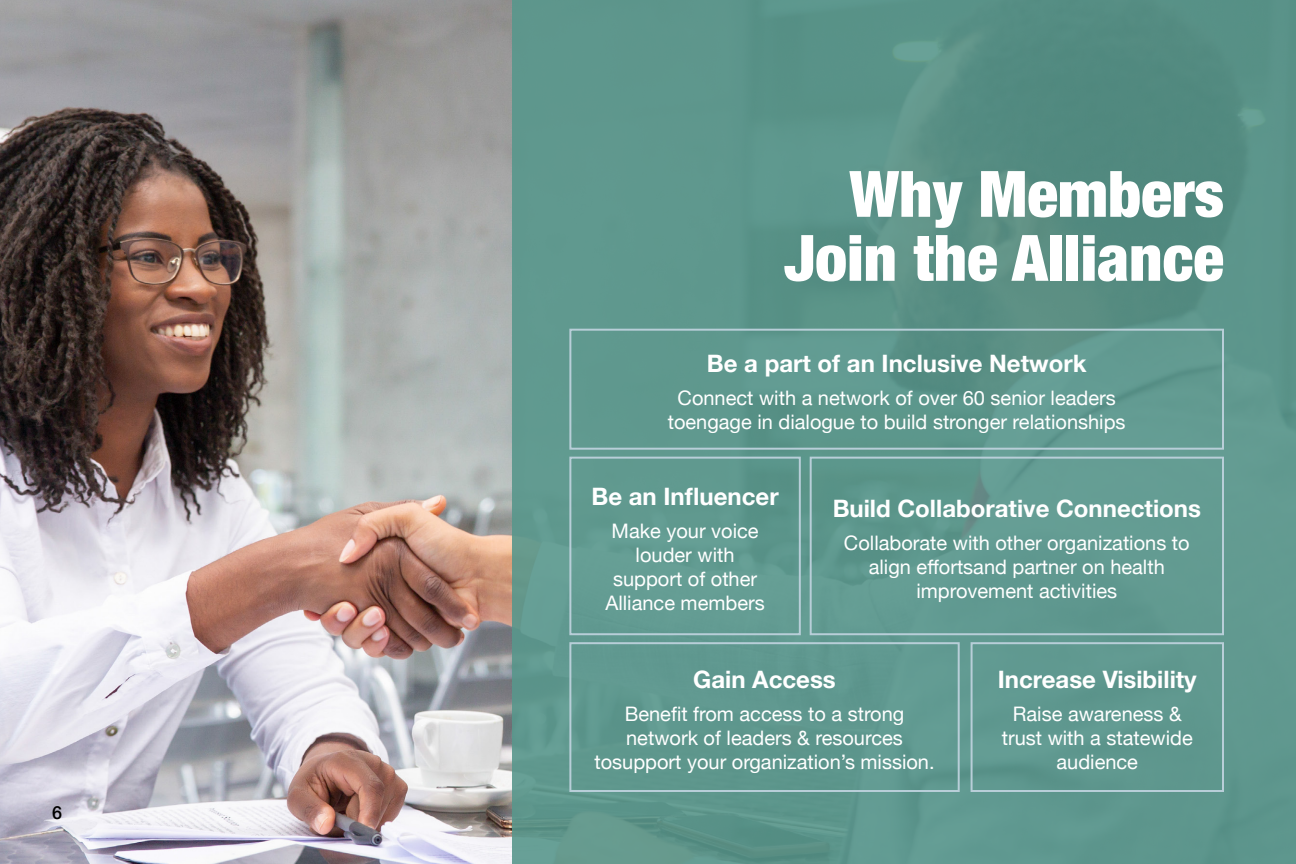
<style>
.page{position:relative;width:1296px;height:864px;background:#fff}
.page>*{position:absolute;margin:0;border:0;box-sizing:border-box;transform-origin:0 0}
.t1{font:900 condensed 64px/64px "Helvetica Neue";color:#fff;text-align:right}
.t2{font:700 24px "Helvetica Neue";color:#fff}
.t3{font:20px/24px "Helvetica Neue";color:#fff;text-align:center}
.t4{font:500 18px "Helvetica Neue";color:#000}
</style>
<div class="page">
<img style="left:0;top:0;width:513px;height:864px">
<div style="left:513px;top:0;width:783px;height:864px;background:linear-gradient(to right,#60998f,#5b938a)"></div>
<div style="left:569px;top:457px;width:232px;height:178px;border:2px solid #b8ced8"></div>
<div style="left:810px;top:457px;width:414px;height:178px;border:2px solid #b8ced8"></div>
<div style="left:569px;top:329px;width:655px;height:121px;border:2px solid #b8ced8"></div>
<div style="left:971px;top:642px;width:253px;height:150px;border:2px solid #b8ced8"></div>
<div style="left:569px;top:642px;width:391px;height:150px;border:2px solid #b8ced8"></div>
<p class="t4" style="left:52px;top:802px;width:12px">6</p>
<h1 class="t1" style="left:784px;top:158px;width:441px">Why Members<br>Join the Alliance</h1>
<p class="t2" style="left:707px;top:345px;width:381px">Be a part of an Inclusive Network</p>
<p class="t3" style="left:668px;top:387px;width:459px">Connect with a network of over 60 senior leaders toengage in dialogue to build stronger relationships</p>
<p class="t2" style="left:592px;top:478px;width:189px">Be an Influencer</p>
<p class="t3" style="left:605px;top:520px;width:161px">Make your voice louder with support of other<br>Alliance members</p>
<p class="t2" style="left:833px;top:490px;width:370px">Build Collaborative Connections</p>
<p class="t3" style="left:844px;top:532px;width:347px">Collaborate with other organizations to align effortsand partner on health improvement activities</p>
<p class="t2" style="left:693px;top:661px;width:144px">Gain Access</p>
<p class="t3" style="left:594px;top:703px;width:342px">Benefit from access to a strong network of leaders &amp; resources tosupport your organization’s mission.</p>
<p class="t2" style="left:998px;top:661px;width:200px">Increase Visibility</p>
<p class="t3" style="left:1002px;top:703px;width:193px">Raise awareness &amp; trust with a statewide audience</p>
</div>
